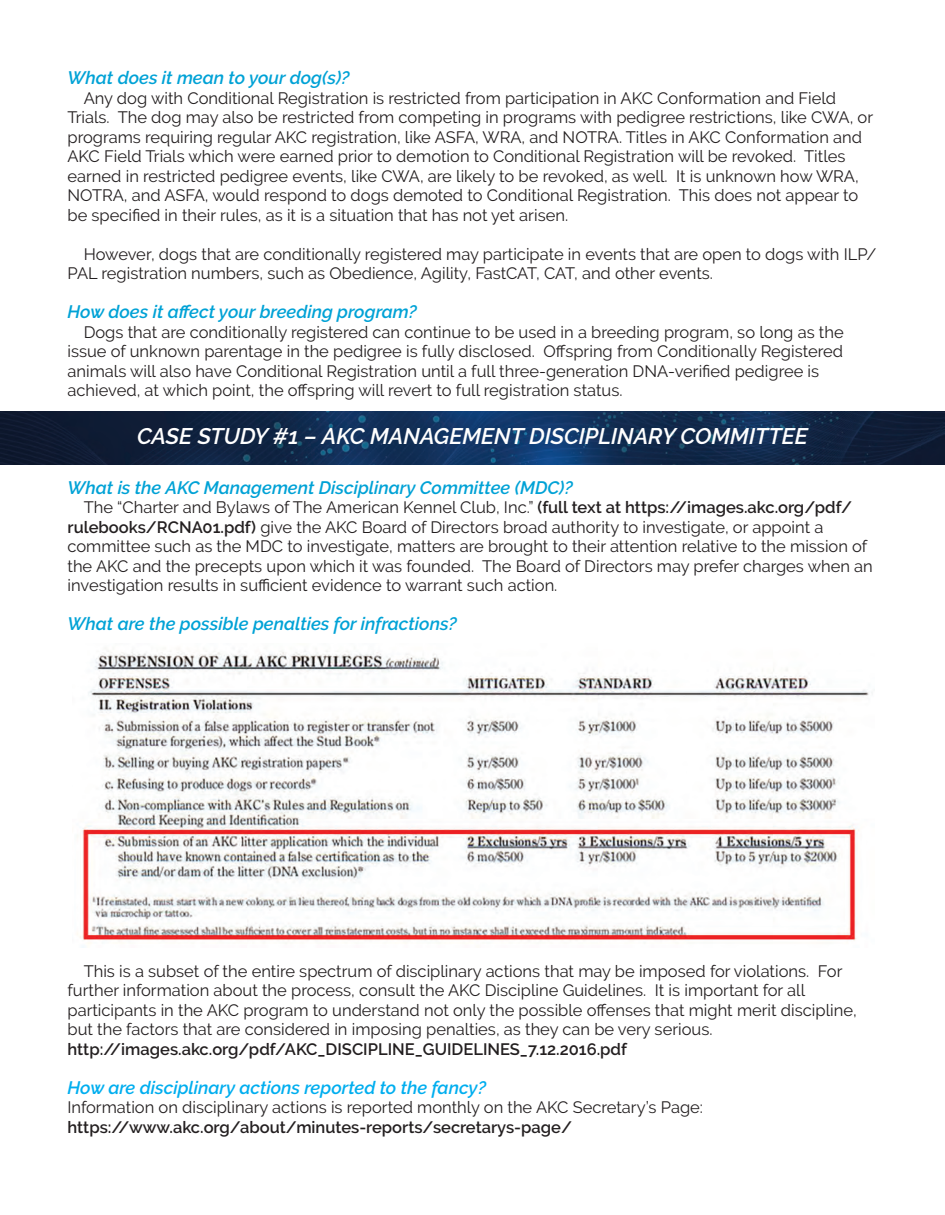
<style>
.page{position:relative;width:945px;height:1215px;background:#fff}
.page>*{position:absolute;margin:0;border:0;box-sizing:border-box;transform-origin:0 0}
.t1{font:italic 600 22.5px "Raleway";color:#fff}
.t2{font:italic 600 18px "Raleway";color:#00a2d6}
.t3{font:italic 600 18px "Raleway";color:#00aeef}
.t4{font:16.5px/19.5px "Raleway";color:#231f20}
.t5{font:600 16.5px "Raleway";color:#231f20}
.s1{font-weight:600}
</style>
<div class="page">
<img style="left:0;top:411px;width:945px;height:54px">
<img style="left:77px;top:650px;width:792px;height:297px">
<p class="t2" style="left:68px;top:68px;width:284px">What does it mean to your dog(s)?</p>
<p class="t4" style="left:68px;top:88px;width:807px;text-indent:16px">Any dog with Conditional Registration is restricted from participation in AKC Conformation and Field Trials. The dog may also be restricted from competing in programs with pedigree restrictions, like CWA, or programs requiring regular AKC registration, like ASFA, WRA, and NOTRA. Titles in AKC Conformation and AKC Field Trials which were earned prior to demotion to Conditional Registration will be revoked. Titles earned in restricted pedigree events, like CWA, are likely to be revoked, as well. It is unknown how WRA, NOTRA, and ASFA, would respond to dogs demoted to Conditional Registration. This does not appear to be specified in their rules, as it is a situation that has not yet arisen.</p>
<p class="t4" style="left:68px;top:244px;width:811px;text-indent:16px">However, dogs that are conditionally registered may participate in events that are open to dogs with ILP/<br>PAL registration numbers, such as Obedience, Agility, FastCAT, CAT, and other events.</p>
<p class="t2" style="left:68px;top:302px;width:351px">How does it affect your breeding program?</p>
<p class="t4" style="left:68px;top:322px;width:778px;text-indent:16px">Dogs that are conditionally registered can continue to be used in a breeding program, so long as the issue of unknown parentage in the pedigree is fully disclosed. Offspring from Conditionally Registered animals will also have Conditional Registration until a full three-generation DNA-verified pedigree is achieved, at which point, the offspring will revert to full registration status.</p>
<h1 class="t1" style="left:137px;top:423px;width:672px">CASE STUDY #1 – AKC MANAGEMENT DISCIPLINARY COMMITTEE</h1>
<p class="t2" style="left:68px;top:477px;width:507px">What is the AKC Management Disciplinary Committee (MDC)?</p>
<p class="t4" style="left:68px;top:498px;width:807px;text-indent:16px">The “Charter and Bylaws of The American Kennel Club, Inc.” <span class="s1">(full text at https://images.akc.org/pdf/ rulebooks/RCNA01.pdf)</span> give the AKC Board of Directors broad authority to investigate, or appoint a committee such as the MDC to investigate, matters are brought to their attention relative to the mission of the AKC and the precepts upon which it was founded. The Board of Directors may prefer charges when an investigation results in sufficient evidence to warrant such action.</p>
<p class="t2" style="left:68px;top:614px;width:391px">What are the possible penalties for infractions?</p>
<p class="t4" style="left:68px;top:961px;width:791px;text-indent:16px">This is a subset of the entire spectrum of disciplinary actions that may be imposed for violations. For further information about the process, consult the AKC Discipline Guidelines. It is important for all participants in the AKC program to understand not only the possible offenses that might merit discipline, but the factors that are considered in imposing penalties, as they can be very serious.</p>
<p class="t5" style="left:68px;top:1040px;width:561px">http://images.akc.org/pdf/AKC_DISCIPLINE_GUIDELINES_7.12.2016.pdf</p>
<p class="t3" style="left:68px;top:1077px;width:420px">How are disciplinary actions reported to the fancy?</p>
<p class="t4" style="left:68px;top:1098px;width:637px">Information on disciplinary actions is reported monthly on the AKC Secretary’s Page:</p>
<p class="t5" style="left:68px;top:1118px;width:506px">https://www.akc.org/about/minutes-reports/secretarys-page/</p>
</div>
